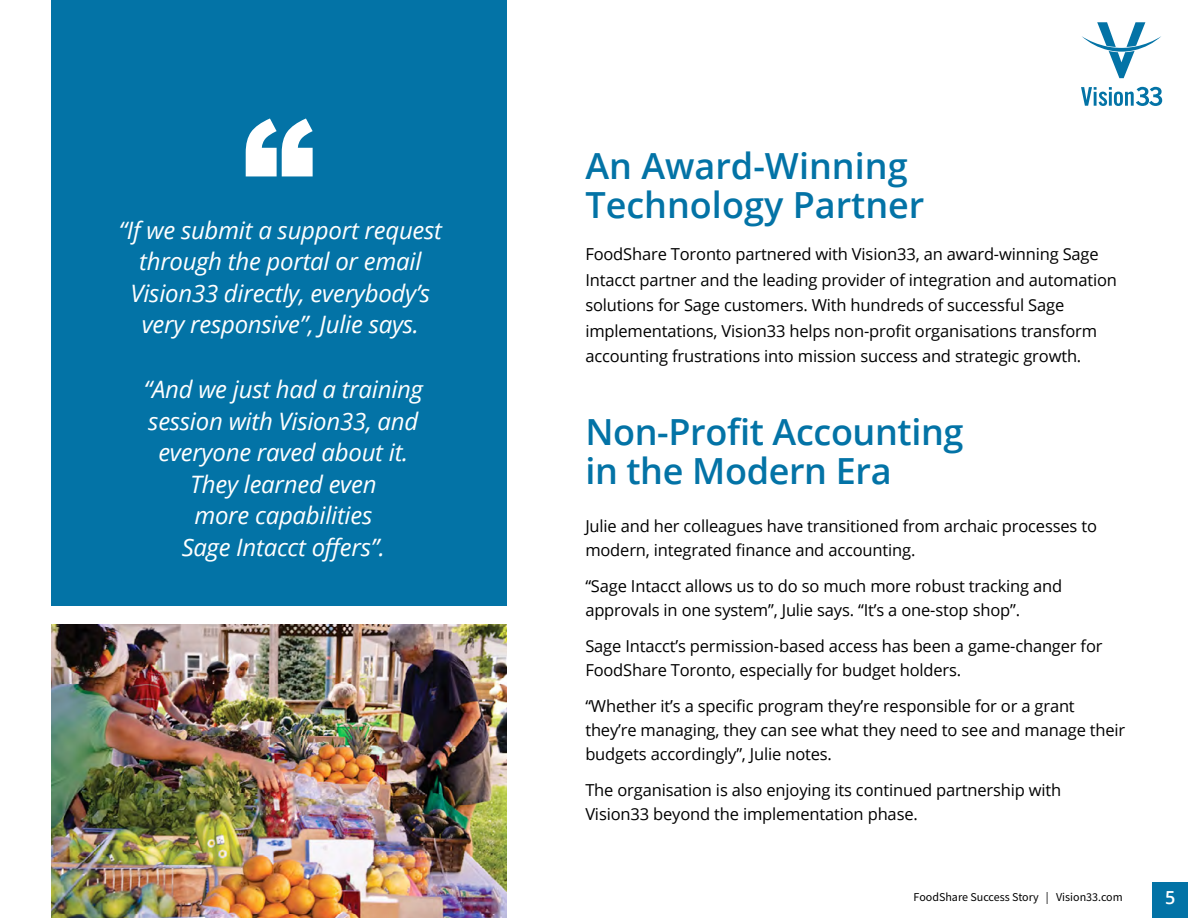
<style>
.page{position:relative;width:1188px;height:918px;background:#fff}
.page>*{position:absolute;margin:0;border:0;box-sizing:border-box;transform-origin:0 0}
.t1{font:900 145.5px "Arial";color:#fff}
.t2{font:600 36px/39px "Open Sans";color:#0373a6}
.t3{font:italic 24px/31.5px "Open Sans";letter-spacing:-.01em;color:#fff;text-align:center}
.t4{font:600 18px "Open Sans";color:#fff}
.t5{font:16.5px/24px "Open Sans";letter-spacing:-.01em;color:#000}
.t6{font:12px "Source Sans Pro";color:#000}
</style>
<div class="page">
<img style="left:51px;top:624px;width:456px;height:294px">
<div style="left:1152px;top:882px;width:36px;height:36px;background:#0373a6"></div>
<svg style="left:1082px;top:22px;width:79px;height:56px"></svg>
<svg style="left:1081px;top:87px;width:81px;height:19px"></svg>
<div style="left:51px;top:0;width:456px;height:606px;background:#0373a6"></div>
<h1 class="t1" style="left:242px;top:67px;width:74px">“</h1>
<h3 class="t3" style="left:119px;top:214px;width:325px">“If we submit a support request through the portal or email<br>Vision33 directly, everybody’s very responsive”, Julie says.</h3>
<h3 class="t3" style="left:144px;top:373px;width:280px">“And we just had a training session with Vision33, and everyone raved about it.<br>They learned even<br>more capabilities<br>Sage Intacct offers”.</h3>
<h2 class="t2" style="left:585px;top:146px;width:341px">An Award-Winning<br>Technology Partner</h2>
<p class="t5" style="left:585px;top:241px;width:533px;line-height:25.5px">FoodShare Toronto partnered with Vision33, an award-winning Sage Intacct partner and the leading provider of integration and automation solutions for Sage customers. With hundreds of successful Sage implementations, Vision33 helps non-profit organisations transform accounting frustrations into mission success and strategic growth.</p>
<h2 class="t2" style="left:585px;top:412px;width:380px">Non-Profit Accounting in the Modern Era</h2>
<p class="t5" style="left:585px;top:514px;width:513px">Julie and her colleagues have transitioned from archaic processes to modern, integrated finance and accounting.</p>
<p class="t5" style="left:585px;top:574px;width:479px">“Sage Intacct allows us to do so much more robust tracking and approvals in one system”, Julie says. “It’s a one-stop shop”.</p>
<p class="t5" style="left:585px;top:634px;width:519px">Sage Intacct’s permission-based access has been a game-changer for<br>FoodShare Toronto, especially for budget holders.</p>
<p class="t5" style="left:585px;top:694px;width:541px">“Whether it’s a specific program they’re responsible for or a grant they’re managing, they can see what they need to see and manage their budgets accordingly”, Julie notes.</p>
<p class="t5" style="left:585px;top:778px;width:477px">The organisation is also enjoying its continued partnership with<br>Vision33 beyond the implementation phase.</p>
<p class="t6" style="left:914px;top:889px;width:211px">FoodShare Success Story | Vision33.com</p>
<p class="t4" style="left:1165px;top:885px;width:12px">5</p>
</div>
